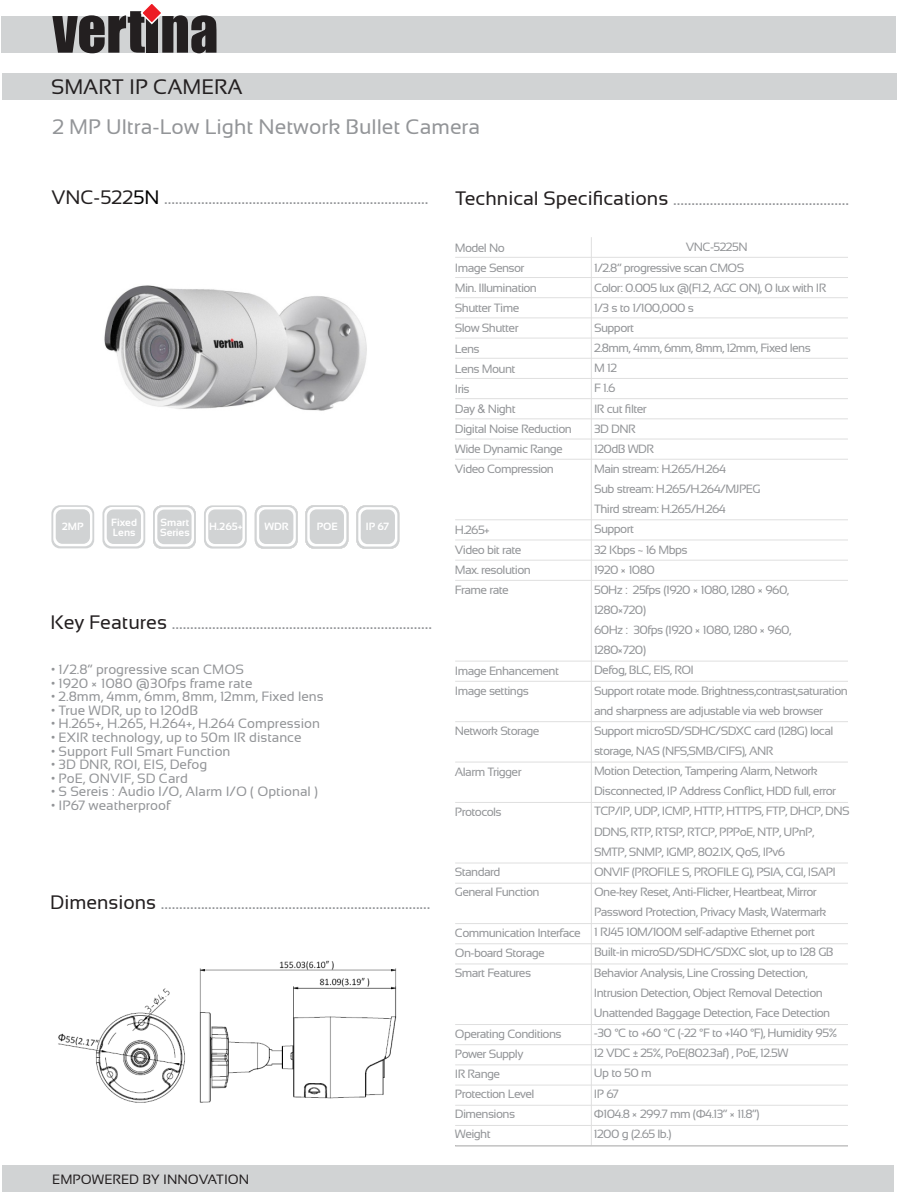
<style>
.page{position:relative;width:898px;height:1193px;background:#fff}
.page>*{position:absolute;margin:0;border:0;box-sizing:border-box;transform-origin:0 0}
.t1{font:56.55px "Impact";color:#231f20}
.t2{font:21px "Sansation";color:#939598}
.t3{font:21px "Sansation";color:#231f20}
.t4{font:19.5px "Sansation";color:#939598}
.t5{font:13.5px "Sansation";color:#939598}
.t6{font:13.5px "Sansation";color:#231f20}
.t7{font:12px/20.1px "Sansation";letter-spacing:-.05em;color:#939598}
.t8{font:700 10.5px/10.5px "Sansation";letter-spacing:-.055em;color:#fff;text-align:center}
.t9{font:700 10.5px/10.5px "Sansation";color:#fff}
.s1{color:#231f20}
.s2{color:#000}
.s3{font-family:"Arial"}
</style>
<div class="page">
<div style="left:2px;top:1164px;width:891px;height:27px;background:#d1d3d4"></div>
<div style="left:2px;top:16px;width:893px;height:37px;background:#d1d3d4"></div>
<div style="left:146px;top:16px;width:11px;height:37px;background:#231f20"></div>
<svg style="left:143px;top:4px;width:18px;height:21px"></svg>
<div style="left:2px;top:73px;width:894px;height:26px;background:#d1d3d4"></div>
<hr style="left:591px;top:237px;width:1px;height:909px;background:#dfdfdf">
<hr style="left:455px;top:1145px;width:392px;height:1px;background:#dfdfdf">
<hr style="left:455px;top:1125px;width:392px;height:1px;background:#dfdfdf">
<hr style="left:455px;top:1104px;width:392px;height:1px;background:#dfdfdf">
<hr style="left:455px;top:1084px;width:392px;height:1px;background:#dfdfdf">
<hr style="left:455px;top:1064px;width:392px;height:1px;background:#dfdfdf">
<hr style="left:455px;top:1044px;width:392px;height:1px;background:#dfdfdf">
<hr style="left:455px;top:1024px;width:392px;height:1px;background:#dfdfdf">
<hr style="left:455px;top:963px;width:392px;height:1px;background:#dfdfdf">
<hr style="left:455px;top:943px;width:392px;height:1px;background:#dfdfdf">
<hr style="left:455px;top:923px;width:392px;height:1px;background:#dfdfdf">
<hr style="left:455px;top:882px;width:392px;height:1px;background:#dfdfdf">
<hr style="left:455px;top:862px;width:392px;height:1px;background:#dfdfdf">
<hr style="left:455px;top:802px;width:392px;height:1px;background:#dfdfdf">
<hr style="left:455px;top:761px;width:392px;height:1px;background:#dfdfdf">
<hr style="left:455px;top:721px;width:392px;height:1px;background:#dfdfdf">
<hr style="left:455px;top:681px;width:392px;height:1px;background:#dfdfdf">
<hr style="left:455px;top:660px;width:392px;height:1px;background:#dfdfdf">
<hr style="left:455px;top:580px;width:392px;height:1px;background:#dfdfdf">
<hr style="left:455px;top:560px;width:392px;height:1px;background:#dfdfdf">
<hr style="left:455px;top:539px;width:392px;height:1px;background:#dfdfdf">
<hr style="left:455px;top:519px;width:392px;height:1px;background:#dfdfdf">
<hr style="left:455px;top:459px;width:392px;height:1px;background:#dfdfdf">
<hr style="left:455px;top:438px;width:392px;height:1px;background:#dfdfdf">
<hr style="left:455px;top:418px;width:392px;height:1px;background:#dfdfdf">
<hr style="left:455px;top:398px;width:392px;height:1px;background:#dfdfdf">
<hr style="left:455px;top:378px;width:392px;height:1px;background:#dfdfdf">
<hr style="left:455px;top:358px;width:392px;height:1px;background:#dfdfdf">
<hr style="left:455px;top:338px;width:392px;height:1px;background:#dfdfdf">
<hr style="left:455px;top:317px;width:392px;height:1px;background:#dfdfdf">
<hr style="left:455px;top:297px;width:392px;height:1px;background:#dfdfdf">
<hr style="left:455px;top:277px;width:392px;height:1px;background:#dfdfdf">
<hr style="left:455px;top:257px;width:392px;height:1px;background:#dfdfdf">
<div style="left:51px;top:505px;width:43px;height:43px;background:#d1d3d4;border-radius:9px"></div>
<div style="left:53px;top:507px;width:39px;height:39px;background:#fff;border-radius:8px"></div>
<div style="left:56px;top:509px;width:34px;height:35px;background:#d1d3d4;border-radius:7px"></div>
<svg style="left:204px;top:505px;width:43px;height:43px"></svg>
<svg style="left:206px;top:507px;width:39px;height:39px"></svg>
<div style="left:208px;top:509px;width:34px;height:35px;background:#d1d3d4;border-radius:7px"></div>
<svg style="left:255px;top:505px;width:42px;height:43px"></svg>
<svg style="left:257px;top:507px;width:39px;height:39px"></svg>
<div style="left:259px;top:509px;width:34px;height:35px;background:#d1d3d4;border-radius:7px"></div>
<svg style="left:356px;top:505px;width:43px;height:43px"></svg>
<div style="left:358px;top:507px;width:39px;height:39px;background:#fff;border-radius:8px"></div>
<div style="left:360px;top:509px;width:35px;height:35px;background:#d1d3d4;border-radius:7px"></div>
<svg style="left:153px;top:505px;width:43px;height:43px"></svg>
<svg style="left:155px;top:507px;width:39px;height:39px"></svg>
<div style="left:157px;top:509px;width:34px;height:35px;background:#d1d3d4;border-radius:7px"></div>
<svg style="left:305px;top:505px;width:43px;height:43px"></svg>
<div style="left:307px;top:507px;width:39px;height:39px;background:#fff;border-radius:8px"></div>
<div style="left:309px;top:509px;width:35px;height:35px;background:#d1d3d4;border-radius:7px"></div>
<svg style="left:102px;top:505px;width:43px;height:43px"></svg>
<div style="left:104px;top:507px;width:39px;height:39px;background:#fff;border-radius:8px"></div>
<div style="left:107px;top:509px;width:34px;height:35px;background:#d1d3d4;border-radius:7px"></div>
<img style="left:104px;top:285px;width:263px;height:126px">
<img style="left:58px;top:960px;width:339px;height:143px">
<h1 class="t1" style="left:53px;top:8px;width:167px">VERT NA</h1>
<h2 class="t3" style="left:51px;top:78px;width:193px">SMART IP CAMERA</h2>
<h2 class="t2" style="left:52px;top:118px;width:429px">2 MP Ultra-Low Light Network Bullet Camera</h2>
<h3 class="t4" style="left:51px;top:190px;width:378px"><span class="s1">VNC-522</span><span class="s2">5N</span> ........................................................................</h3>
<p class="t8" style="left:266px;top:515px;width:22px">Dual</p>
<p class="t8" style="left:261px;top:522px;width:29px">SWDR</p>
<p class="t8" style="left:159px;top:515px;width:33px">Dual<br>Stream</p>
<p class="t8" style="left:62px;top:522px;width:23px">2MP</p>
<p class="t8" style="left:109px;top:515px;width:33px">Dual<br>Stream</p>
<p class="t8" style="left:209px;top:522px;width:35px">H.265+</p>
<p class="t9" style="left:160px;top:517px;width:31px">Smart<br>Series</p>
<p class="t8" style="left:320px;top:517px;width:16px">3.6</p>
<p class="t9" style="left:111px;top:518px;width:27px">Fixed<br>Lens</p>
<p class="t8" style="left:311px;top:522px;width:28px">SPOE</p>
<p class="t8" style="left:317px;top:526px;width:27px">tream</p>
<p class="t8" style="left:267px;top:526px;width:27px">tream</p>
<p class="t8" style="left:368px;top:515px;width:22px">Dual</p>
<p class="t8" style="left:362px;top:522px;width:23px">SIP 6</p>
<p class="t8" style="left:368px;top:526px;width:27px">trea7m</p>
<h3 class="t4" style="left:50px;top:614px;width:383px"><span class="s1">Key Features</span> .......................................................................</h3>
<p class="t5" style="left:51px;top:664px;width:194px">• 1/2.8” progressive scan CMOS</p>
<p class="t5" style="left:51px;top:678px;width:203px">• 1920 × 1080 @30fps frame rate</p>
<p class="t5" style="left:51px;top:691px;width:274px">• 2.8mm, 4mm, 6mm, 8mm, 12mm, Fixed lens</p>
<p class="t5" style="left:51px;top:705px;width:148px">• True WDR, up to 120dB</p>
<p class="t5" style="left:51px;top:718px;width:270px">• H.265+, H.265, H.264+, H.264 Compression</p>
<p class="t5" style="left:51px;top:732px;width:252px">• EXIR technology, up to 50m IR distance</p>
<p class="t5" style="left:51px;top:745px;width:181px">• Support Full Smart Function</p>
<p class="t5" style="left:51px;top:759px;width:157px">• 3D DNR, ROI, EIS, Defog</p>
<p class="t5" style="left:51px;top:773px;width:138px">• PoE, ONVIF, SD Card</p>
<p class="t5" style="left:51px;top:786px;width:268px">• S Sereis : Audio I/O, Alarm I/O ( Optional )</p>
<p class="t5" style="left:51px;top:800px;width:121px">• IP67 weatherproof</p>
<h3 class="t4" style="left:50px;top:894px;width:382px"><span class="s1">Dimensions</span> ..........................................................................</h3>
<p class="t6" style="left:52px;top:1173px;width:198px">EMPOWERED BY INNOVATION</p>
<h3 class="t4" style="left:455px;top:190px;width:395px"><span class="s1">Technical Specifications</span> ................................................</h3>
<p class="t7" style="left:455px;top:239px;width:118px">Model No<br>Image Sensor<br>Min. Illumination<br>Shutter Time<br>Slow Shutter<br>Lens<br>Lens Mount<br>Iris<br>Day <span class="s3">&amp;</span> Night<br>Digital Noise Reduction<br>Wide Dynamic Range<br>Video Compression</p>
<p class="t7" style="left:455px;top:520px;width:77px">H.265+<br>Video bit rate<br>Max. resolution<br>Frame rate</p>
<p class="t7" style="left:455px;top:661px;width:106px">Image Enhancement<br>Image settings</p>
<p class="t7" style="left:455px;top:722px;width:86px">Network Storage</p>
<p class="t7" style="left:455px;top:762px;width:68px">Alarm Trigger</p>
<p class="t7" style="left:455px;top:802px;width:48px">Protocols</p>
<p class="t7" style="left:455px;top:863px;width:86px">Standard<br>General Function</p>
<p class="t7" style="left:455px;top:923px;width:127px">Communication Interface<br>On-board Storage<br>Smart Features</p>
<p class="t7" style="left:454px;top:1024px;width:108px">Operating Conditions<br>Power Supply<br>IR Range<br>Protection Level<br>Dimensions<br>Weight</p>
<p class="t7" style="left:593px;top:238px;width:257px;text-indent:92px">VNC-5225N<br>1/2.8” progressive scan CMOS<br>Color: 0.005 lux @(F1.2, AGC ON), 0 lux with IR<br>1/3 s to 1/100,000 s<br>Support<br>2.8mm, 4mm, 6mm, 8mm, 12mm, Fixed lens<br>M 12<br>F 1.6<br>IR cut filter<br>3D DNR<br>120dB WDR<br>Main stream: H.265/H.264<br>Sub stream: H.265/H.264/MJPEG<br>Third stream: H.265/H.264<br>Support<br>32 Kbps ~ 16 Mbps<br>1920 × 1080<br>50Hz : 25fps (1920 × 1080, 1280 × 960,<br>1280×720)<br>60Hz : 30fps (1920 × 1080, 1280 × 960,<br>1280×720)<br>Defog, BLC, EIS, ROI<br>Support rotate mode. Brightness,contrast,saturation and sharpness are adjustable via web browser<br>Support microSD/SDHC/SDXC card (128G) local storage, NAS (NFS,SMB/CIFS), ANR<br>Motion Detection, Tampering Alarm, Network<br>Disconnected, IP Address Conflict, HDD full, error<br>TCP/IP, UDP, ICMP, HTTP, HTTPS, FTP, DHCP, DNS<br>DDNS, RTP, RTSP, RTCP, PPPoE, NTP, UPnP,<br>SMTP, SNMP, IGMP, 802.1X, QoS, IPv6<br>ONVIF (PROFILE S, PROFILE G), PSIA, CGI, ISAPI<br>One-key Reset, Anti-Flicker, Heartbeat, Mirror<br>Password Protection, Privacy Mask, Watermark<br>1 RJ45 10M/100M self-adaptive Ethernet port<br>Built-in microSD/SDHC/SDXC slot, up to 128 GB<br>Behavior Analysis, Line Crossing Detection,<br>Intrusion Detection, Object Removal Detection<br>Unattended Baggage Detection, Face Detection -30 °C to +60 °C (-22 °F to +140 °F), Humidity 95%<br>12 VDC ± 25%, PoE(802.3af) , PoE, 12.5W<br>Up to 50 m<br>IP 67<br>Φ104.8 × 299.7 mm (Φ4.13” × 11.8”)<br>1200 g (2.65 lb.)</p>
</div>
